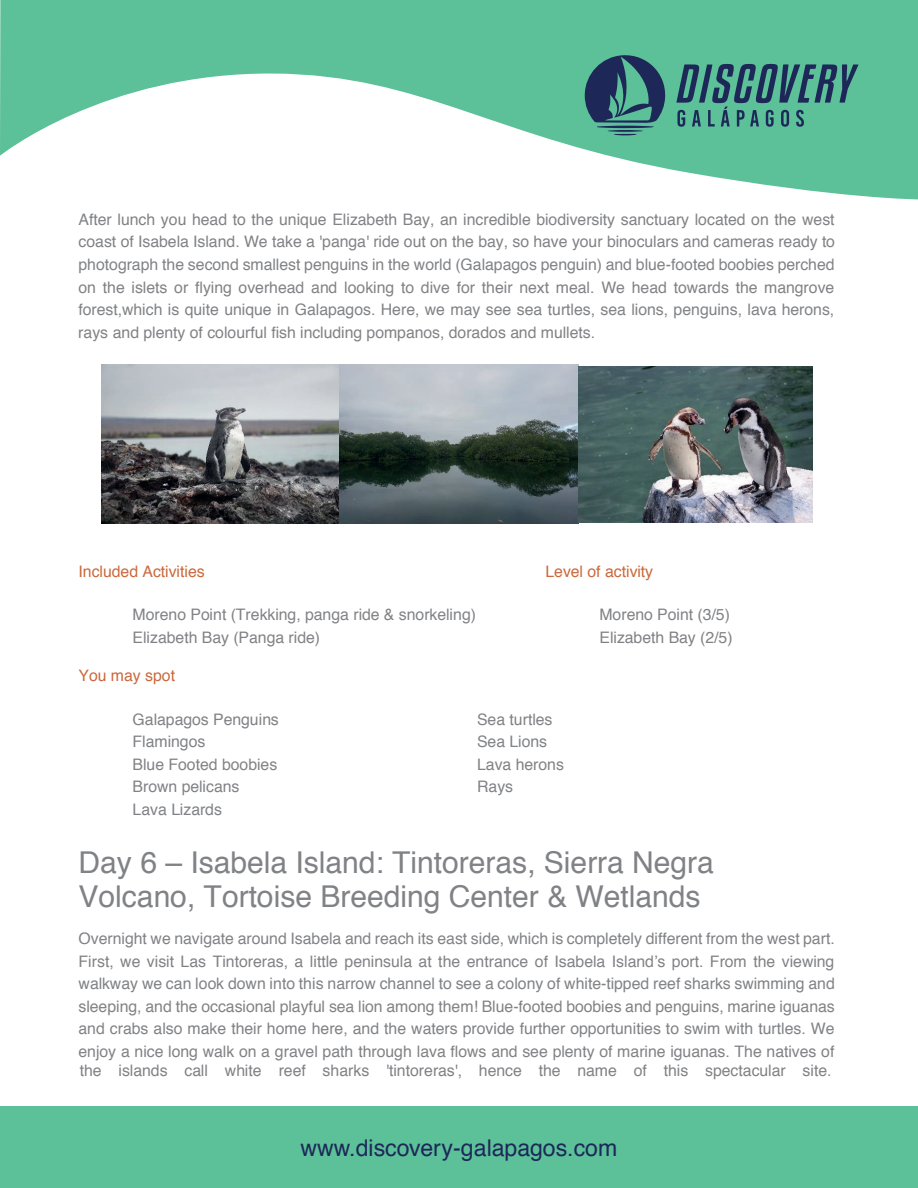
<style>
.page{position:relative;width:918px;height:1188px;background:#fff}
.page>*{position:absolute;margin:0;border:0;box-sizing:border-box;transform-origin:0 0}
.t1{font:30px/34.3px "Helvetica";color:#808285}
.t2{font:23.1px "Helvetica";color:#1d2858}
.t3{font:15.9px/22.5px "Helvetica";color:#808285}
.t4{font:15.9px "Helvetica";color:#ca693d}
</style>
<div class="page">
<img style="left:101px;top:365px;width:477px;height:159px">
<img style="left:578px;top:366px;width:234px;height:156px">
<div style="left:0;top:1106px;width:918px;height:82px;background:#5cc099"></div>
<svg style="left:0;top:0;width:918px;height:199px;fill:#5cc099"></svg>
<svg style="left:585px;top:54px;width:81px;height:82px;background:#3c7378"></svg>
<svg style="left:676px;top:64px;width:183px;height:63px;background:#458a82"></svg>
<p class="t3" style="left:78px;top:209px;width:758px;text-align:justify">After lunch you head to the unique Elizabeth Bay, an incredible biodiversity sanctuary located on the west coast of Isabela Island. We take a 'panga' ride out on the bay, so have your binoculars and cameras ready to photograph the second smallest penguins in the world (Galapagos penguin) and blue-footed boobies perched on the islets or flying overhead and looking to dive for their next meal. We head towards the mangrove forest,which is quite unique in Galapagos. Here, we may see sea turtles, sea lions, penguins, lava herons, rays and plenty of colourful fish including pompanos, dorados and mullets.</p>
<p class="t4" style="left:79px;top:559px;width:128px">Included Activities</p>
<p class="t3" style="left:133px;top:604px;width:345px">Moreno Point (Trekking, panga ride &amp; snorkeling)<br>Elizabeth Bay (Panga ride)</p>
<p class="t4" style="left:545px;top:559px;width:109px">Level of activity</p>
<p class="t3" style="left:599px;top:604px;width:135px">Moreno Point (3/5)<br>Elizabeth Bay (2/5)</p>
<p class="t4" style="left:79px;top:663px;width:98px">You may spot</p>
<p class="t3" style="left:133px;top:708px;width:148px">Galapagos Penguins<br>Flamingos<br>Blue Footed boobies<br>Brown pelicans<br>Lava Lizards</p>
<p class="t3" style="left:477px;top:708px;width:88px">Sea turtles<br>Sea Lions<br>Lava herons<br>Rays</p>
<h1 class="t1" style="left:78px;top:846px;width:637px">Day 6 – Isabela Island: Tintoreras, Sierra Negra<br>Volcano, Tortoise Breeding Center &amp; Wetlands</h1>
<p class="t3" style="left:78px;top:928px;width:758px;text-align:justify">Overnight we navigate around Isabela and reach its east side, which is completely different from the west part.<br>First, we visit Las Tintoreras, a little peninsula at the entrance of Isabela Island’s port. From the viewing walkway we can look down into this narrow channel to see a colony of white-tipped reef sharks swimming and sleeping, and the occasional playful sea lion among them! Blue-footed boobies and penguins, marine iguanas and crabs also make their home here, and the waters provide further opportunities to swim with turtles. We enjoy a nice long walk on a gravel path through lava flows and see plenty of marine iguanas. The natives of</p>
<p class="t3" style="left:80px;top:1060px;width:753px">the islands call white reef sharks 'tintoreras', hence the name of this spectacular site.</p>
<h2 class="t2" style="left:301px;top:1130px;width:318px">www.discovery-galapagos.com</h2>
</div>
